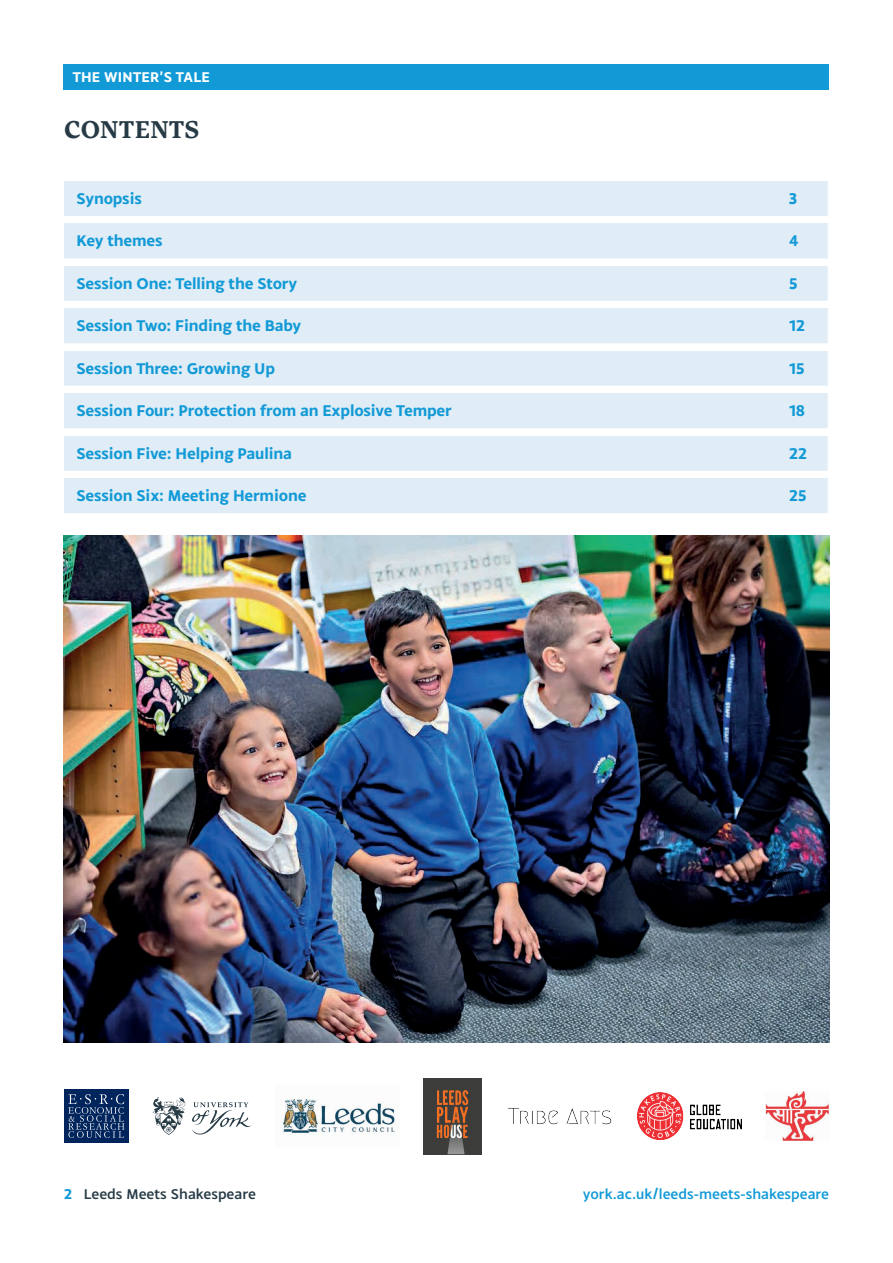
<style>
.page{position:relative;width:893px;height:1263px;background:#fff}
.page>*{position:absolute;margin:0;border:0;box-sizing:border-box;transform-origin:0 0}
.t1{font:700 25.5px "Inka A Text";letter-spacing:.01em;color:#273b46}
.t2{font:700 16.5px "Monsal Gothic";letter-spacing:-.01em;color:#129ad7}
.t3{font:500 15px "Monsal Gothic";color:#129ad7}
.t4{font:500 15px "Monsal Gothic";color:#273b46}
.t5{font:700 15px "Monsal Gothic";letter-spacing:.01em;color:#fff}
.s1{font-weight:700;color:#129ad7}
</style>
<div class="page">
<div style="left:64px;top:64px;width:765px;height:25px;background:#129ad7"></div>
<img style="left:64px;top:535px;width:765px;height:508px">
<div style="left:64px;top:181px;width:764px;height:36px;background:#e0edf6"></div>
<hr style="left:64px;top:216px;width:765px;height:1px;background:#fff">
<div style="left:64px;top:223px;width:764px;height:36px;background:#e0edf6"></div>
<hr style="left:64px;top:258px;width:765px;height:2px;background:#fff">
<div style="left:64px;top:266px;width:764px;height:36px;background:#e0edf6"></div>
<hr style="left:64px;top:301px;width:765px;height:1px;background:#fff">
<div style="left:64px;top:308px;width:764px;height:36px;background:#e0edf6"></div>
<hr style="left:64px;top:343px;width:765px;height:2px;background:#fff">
<div style="left:64px;top:351px;width:764px;height:35px;background:#e0edf6"></div>
<div style="left:64px;top:393px;width:764px;height:36px;background:#e0edf6"></div>
<hr style="left:64px;top:428px;width:765px;height:2px;background:#fff">
<div style="left:64px;top:436px;width:764px;height:35px;background:#e0edf6"></div>
<div style="left:64px;top:478px;width:764px;height:36px;background:#e0edf6"></div>
<hr style="left:64px;top:513px;width:765px;height:2px;background:#fff">
<svg style="left:191px;top:1102px;width:60px;height:32px"></svg>
<svg style="left:153px;top:1097px;width:32px;height:38px"></svg>
<div style="left:64px;top:1089px;width:64px;height:54px;background:#00255d"></div>
<svg style="left:68px;top:1094px;width:57px;height:44px"></svg>
<img style="left:280px;top:1099px;width:115px;height:36px">
<img style="left:507px;top:1108px;width:105px;height:16px">
<img style="left:637px;top:1093px;width:105px;height:46px">
<div style="left:423px;top:1078px;width:59px;height:76px;background:#3c3c3b"></div>
<svg style="left:437px;top:1090px;width:31px;height:64px"></svg>
<img style="left:766px;top:1092px;width:63px;height:48px">
<p class="t5" style="left:72px;top:67px;width:139px">THE WINTER’S TALE</p>
<h1 class="t1" style="left:64px;top:115px;width:137px">CONTENTS</h1>
<p class="t2" style="left:77px;top:188px;width:67px">Synopsis</p>
<p class="t2" style="left:789px;top:188px;width:10px">3</p>
<p class="t2" style="left:77px;top:230px;width:88px">Key themes</p>
<p class="t2" style="left:789px;top:230px;width:11px">4</p>
<p class="t2" style="left:77px;top:273px;width:222px">Session One: Telling the Story</p>
<p class="t2" style="left:789px;top:273px;width:10px">5</p>
<p class="t2" style="left:77px;top:315px;width:226px">Session Two: Finding the Baby</p>
<p class="t2" style="left:789px;top:315px;width:18px">12</p>
<p class="t2" style="left:77px;top:358px;width:200px">Session Three: Growing Up</p>
<p class="t2" style="left:789px;top:358px;width:18px">15</p>
<p class="t2" style="left:77px;top:400px;width:377px">Session Four: Protection from an Explosive Temper</p>
<p class="t2" style="left:789px;top:400px;width:18px">18</p>
<p class="t2" style="left:77px;top:442px;width:217px">Session Five: Helping Paulina</p>
<p class="t2" style="left:789px;top:442px;width:20px">22</p>
<p class="t2" style="left:77px;top:485px;width:232px">Session Six: Meeting Hermione</p>
<p class="t2" style="left:789px;top:485px;width:19px">25</p>
<p class="t4" style="left:64px;top:1185px;width:194px"><span class="s1">2</span> Leeds Meets Shakespeare</p>
<p class="t3" style="left:583px;top:1185px;width:248px">york.ac.uk/leeds-meets-shakespeare</p>
</div>
